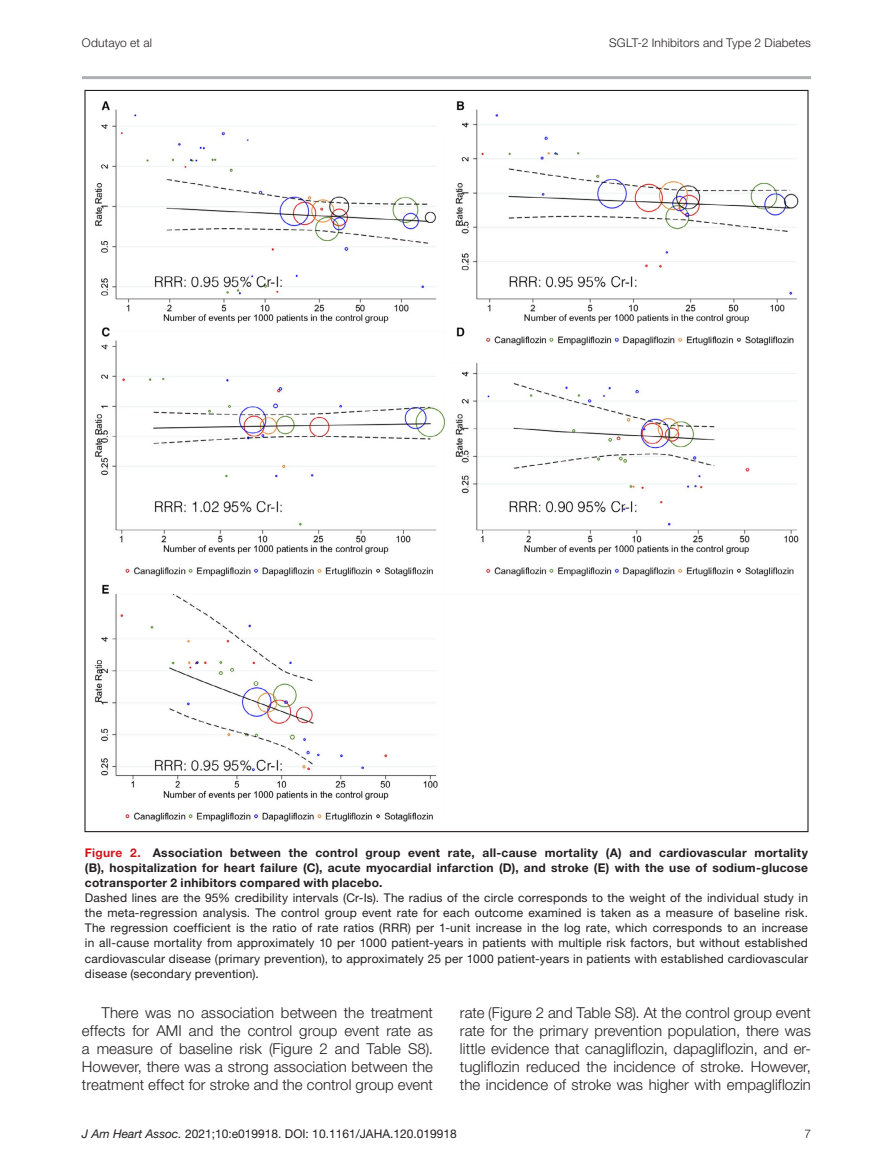
<style>
.page{position:relative;width:893px;height:1174px;background:#fff}
.page>*{position:absolute;margin:0;border:0;box-sizing:border-box;transform-origin:0 0}
.t1{font:300 15px/18px "Helvetica Neue LT Std";letter-spacing:.005em;color:#231f20;text-align:justify}
.t2{font:12px/15px "Helvetica Neue LT Std";letter-spacing:.01em;color:#231f20;text-align:justify}
.t3{font:700 12px/15px "Helvetica Neue LT Std";letter-spacing:.025em;color:#231f20;text-align:justify}
.t4{font:300 12px "Helvetica Neue LT Std";letter-spacing:.015em;color:#231f20}
.s1{color:#cd151d}
.s2{font-style:italic}
</style>
<div class="page">
<img style="left:95px;top:101px;width:704px;height:721px">
<hr style="left:82px;top:76px;width:729px;height:3px;background:#aeafb3">
<p class="t4" style="left:82px;top:35px;width:72px">Odutayo et al</p>
<p class="t4" style="left:609px;top:35px;width:203px">SGLT-2 Inhibitors and Type 2 Diabetes</p>
<p class="t3" style="left:85px;top:845px;width:724px"><span class="s1">Figure 2.</span> Association between the control group event rate, all-cause mortality (A) and cardiovascular mortality (B), hospitalization for heart failure (C), acute myocardial infarction (D), and stroke (E) with the use of sodium-glucose cotransporter 2 inhibitors compared with placebo.</p>
<p class="t2" style="left:85px;top:890px;width:724px">Dashed lines are the 95% credibility intervals (Cr-Is). The radius of the circle corresponds to the weight of the individual study in the meta-regression analysis. The control group event rate for each outcome examined is taken as a measure of baseline risk.<br>The regression coefficient is the ratio of rate ratios (RRR) per 1-unit increase in the log rate, which corresponds to an increase in all-cause mortality from approximately 10 per 1000 patient-years in patients with multiple risk factors, but without established cardiovascular disease (primary prevention), to approximately 25 per 1000 patient-years in patients with established cardiovascular disease (secondary prevention).</p>
<p class="t1" style="left:82px;top:1003px;width:353px;text-indent:20px">There was no association between the treatment effects for AMI and the control group event rate as a measure of baseline risk (Figure 2 and Table S8).<br>However, there was a strong association between the treatment effect for stroke and the control group event</p>
<p class="t1" style="left:460px;top:1003px;width:353px">rate (Figure 2 and Table S8). At the control group event rate for the primary prevention population, there was little evidence that canagliflozin, dapagliflozin, and er&shy;tugliflozin reduced the incidence of stroke. However, the incidence of stroke was higher with empagliflozin</p>
<p class="t2" style="left:82px;top:1126px;width:376px"><span class="s2">J Am Heart Assoc.</span> 2021;10:e019918. DOI: 10.1161/JAHA.120.019918</p>
<p class="t4" style="left:804px;top:1126px;width:8px">7</p>
</div>
